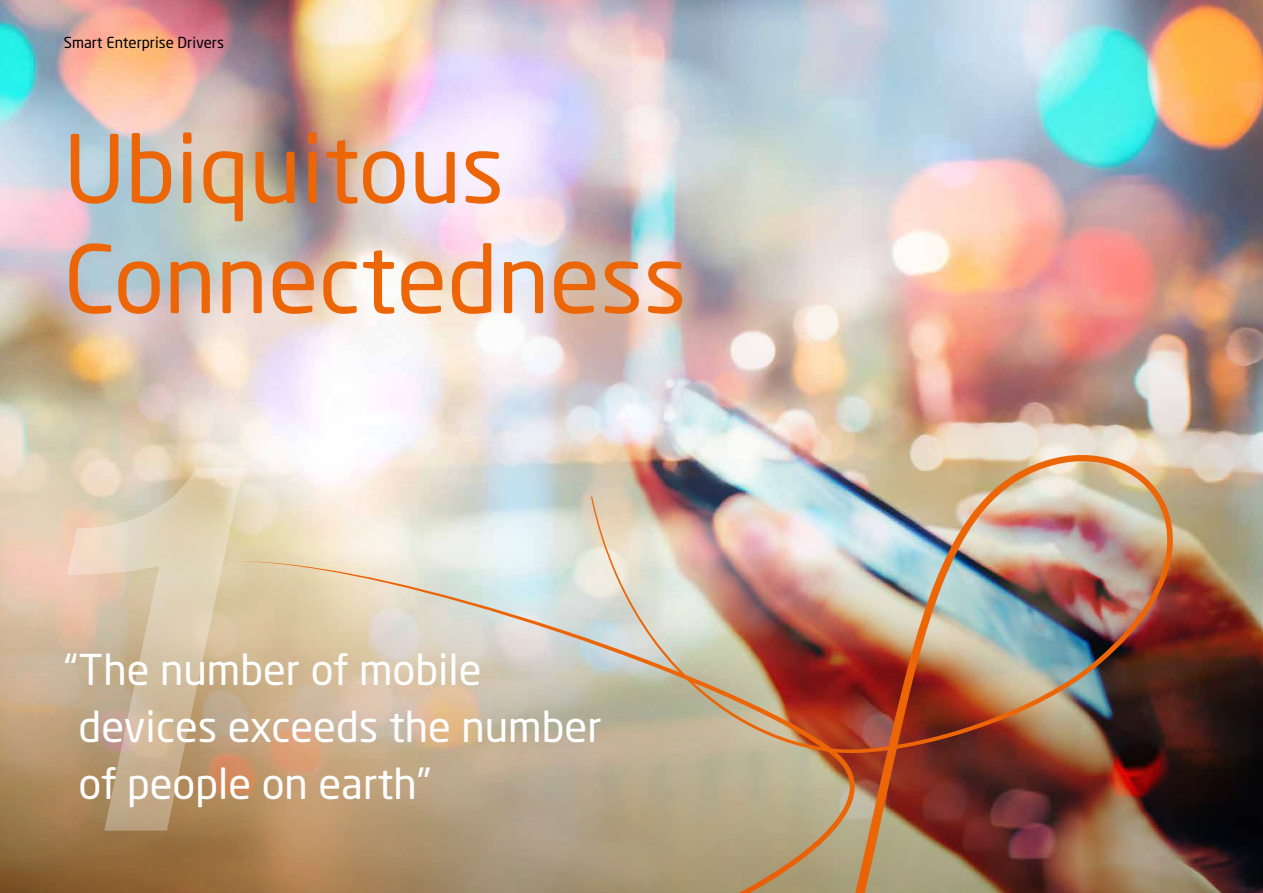
<style>
.page{position:relative;width:1263px;height:893px;background:#fff}
.page>*{position:absolute;margin:0;border:0;box-sizing:border-box;transform-origin:0 0}
.t1{font:italic 500 517.65px "Helvetica Neue LT Pro";color:#fff}
.t2{font:93.15px/110.1px "Neo Sans Std";color:#ec6608}
.t3{font:42px/57px "Neo Sans Std";color:#fff}
.t4{font:15px "Neo Sans Std";color:#000}
</style>
<div class="page">
<img style="left:0;top:0;width:1263px;height:547px">
<svg style="left:1173px;top:547px;width:90px;height:346px;background:#472920"></svg>
<img style="left:1051px;top:454px;width:122px;height:439px">
<img style="left:0;top:211px;width:1051px;height:682px">
<p class="t4" style="left:64px;top:34px;width:162px">Smart Enterprise Drivers</p>
<h2 class="t2" style="left:64px;top:112px;width:625px">Ubiquitous<br>Connectedness</h2>
<h1 class="t1" style="left:9px;top:340px;width:289px">1</h1>
<p class="t3" style="left:79px;top:640px;width:525px;text-indent:-15px">“The number of mobile devices exceeds the number</p>
<p class="t3" style="left:79px;top:754px;width:354px">of people on earth”</p>
</div>
